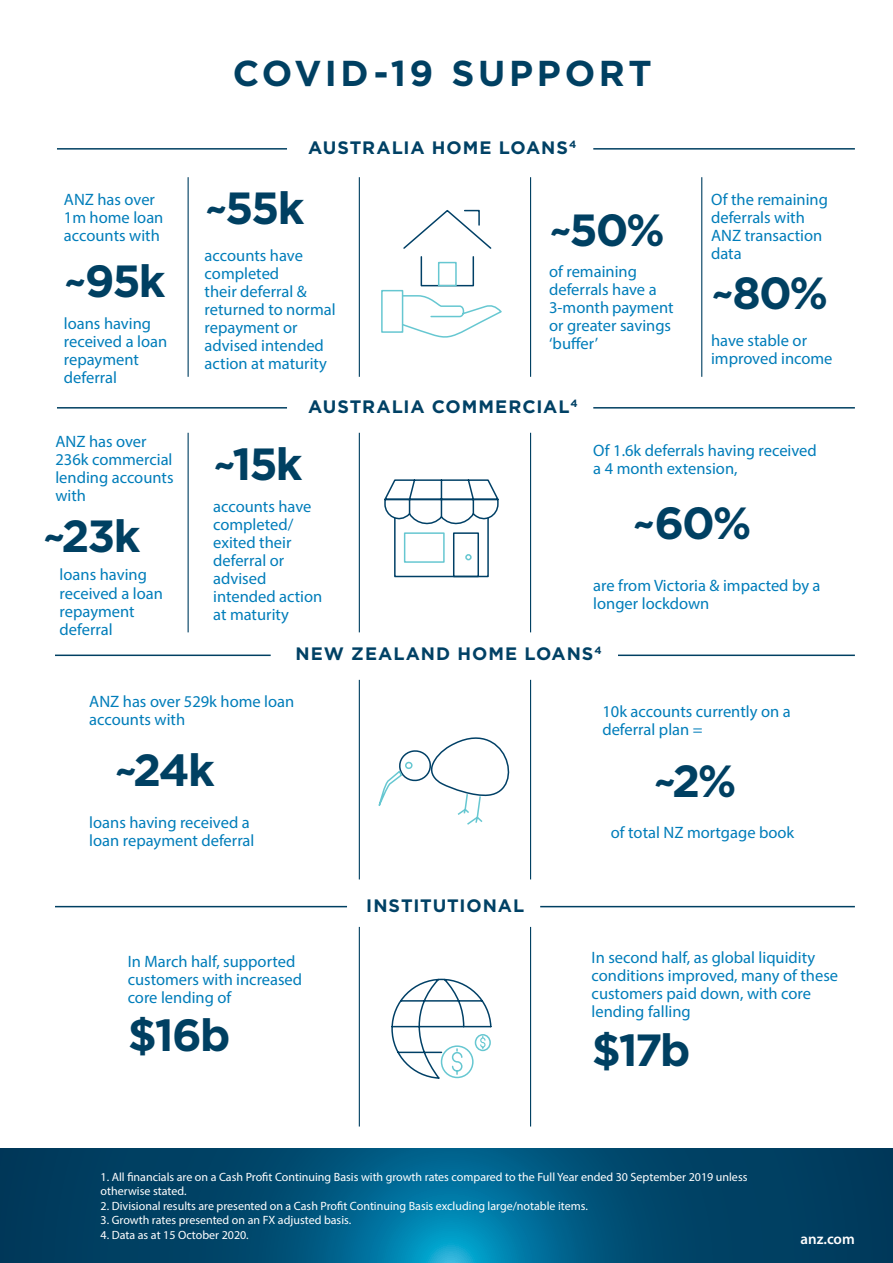
<style>
.page{position:relative;width:893px;height:1263px;background:#fff}
.page>*{position:absolute;margin:0;border:0;box-sizing:border-box;transform-origin:0 0}
.t1{font:700 45px "Gotham";letter-spacing:-.04em;color:#004062}
.t2{font:700 36px "Gotham";letter-spacing:.1em;color:#004062}
.t3{font:700 18px "Gotham";letter-spacing:.05em;color:#004165}
.t4{font:16.5px/18px "Myriad Pro";color:#007dba}
.t5{font:600 15px "Myriad Pro";color:#fff}
.t6{font:12px/14.4px "Myriad Pro";color:#fff}
</style>
<div class="page">
<svg style="left:0;top:1148px;width:893px;height:115px;background:#004f74"></svg>
<hr style="left:188px;top:177px;width:1px;height:200px;background:#004062">
<hr style="left:188px;top:433px;width:1px;height:199px;background:#004062">
<hr style="left:359px;top:177px;width:1px;height:200px;background:#004062">
<hr style="left:359px;top:433px;width:1px;height:199px;background:#004062">
<hr style="left:359px;top:680px;width:1px;height:199px;background:#004062">
<hr style="left:359px;top:927px;width:1px;height:199px;background:#004062">
<hr style="left:530px;top:177px;width:1px;height:200px;background:#004062">
<hr style="left:530px;top:433px;width:1px;height:199px;background:#004062">
<hr style="left:530px;top:680px;width:1px;height:199px;background:#004062">
<hr style="left:530px;top:927px;width:1px;height:199px;background:#004062">
<hr style="left:701px;top:177px;width:1px;height:200px;background:#004062">
<div style="left:381px;top:290px;width:22px;height:43px;border:2px solid #66c7d1"></div>
<svg style="left:401px;top:294px;width:101px;height:44px"></svg>
<svg style="left:403px;top:209px;width:89px;height:78px"></svg>
<div style="left:438px;top:262px;width:19px;height:24px;border:2px solid #66c7d1"></div>
<svg style="left:384px;top:479px;width:115px;height:99px"></svg>
<div style="left:465px;top:554px;width:7px;height:6px;border:2px solid #66c7d1;border-radius:50%"></div>
<svg style="left:391px;top:978px;width:101px;height:101px"></svg>
<svg style="left:378px;top:737px;width:132px;height:88px"></svg>
<hr style="left:593px;top:148px;width:262px;height:2px;background:#004062">
<hr style="left:57px;top:148px;width:230px;height:2px;background:#004062">
<hr style="left:618px;top:654px;width:237px;height:2px;background:#004062">
<hr style="left:55px;top:654px;width:216px;height:2px;background:#004062">
<hr style="left:593px;top:407px;width:262px;height:2px;background:#004062">
<hr style="left:57px;top:407px;width:230px;height:2px;background:#004062">
<hr style="left:540px;top:906px;width:315px;height:1px;background:#004062">
<hr style="left:55px;top:906px;width:292px;height:1px;background:#004062">
<h2 class="t2" style="left:233px;top:49px;width:421px">COVID-19 SUPPORT</h2>
<p class="t4" style="left:64px;top:190px;width:101px">ANZ has over<br>1m home loan accounts with</p>
<h1 class="t1" style="left:64px;top:251px;width:103px">~95k</h1>
<p class="t4" style="left:64px;top:314px;width:105px">loans having received a loan repayment deferral</p>
<p class="t4" style="left:55px;top:432px;width:120px">ANZ has over<br>236k commercial lending accounts with</p>
<h1 class="t1" style="left:43px;top:506px;width:99px">~23k</h1>
<p class="t4" style="left:60px;top:566px;width:105px">loans having received a loan repayment deferral</p>
<p class="t3" style="left:308px;top:136px;width:269px">AUSTRALIA HOME LOANS<sup>4</sup></p>
<h1 class="t1" style="left:205px;top:178px;width:101px">~55k</h1>
<p class="t4" style="left:205px;top:246px;width:132px">accounts have completed<br>their deferral &amp; returned to normal repayment or advised intended action at maturity</p>
<h1 class="t1" style="left:549px;top:200px;width:117px">~50%</h1>
<p class="t4" style="left:549px;top:262px;width:126px">of remaining deferrals have a<br>3-month payment or greater savings ‘buffer’</p>
<p class="t3" style="left:308px;top:394px;width:271px">AUSTRALIA COMMERCIAL<sup>4</sup></p>
<p class="t4" style="left:711px;top:190px;width:118px">Of the remaining deferrals with<br>ANZ transaction data</p>
<h1 class="t1" style="left:711px;top:264px;width:119px">~80%</h1>
<p class="t4" style="left:711px;top:331px;width:123px">have stable or improved income</p>
<h1 class="t1" style="left:213px;top:434px;width:91px">~15k</h1>
<p class="t4" style="left:213px;top:498px;width:111px">accounts have completed/ exited their deferral or advised intended action at maturity</p>
<p class="t4" style="left:593px;top:441px;width:225px">Of 1.6k deferrals having received a 4 month extension,</p>
<h1 class="t1" style="left:632px;top:494px;width:120px">~60%</h1>
<p class="t4" style="left:593px;top:576px;width:229px">are from Victoria &amp; impacted by a longer lockdown</p>
<p class="t3" style="left:296px;top:642px;width:308px">NEW ZEALAND HOME LOANS<sup>4</sup></p>
<p class="t4" style="left:89px;top:692px;width:207px">ANZ has over 529k home loan accounts with</p>
<h1 class="t1" style="left:115px;top:741px;width:102px">~24k</h1>
<p class="t4" style="left:89px;top:813px;width:167px">loans having received a loan repayment deferral</p>
<p class="t3" style="left:366px;top:893px;width:159px">INSTITUTIONAL</p>
<p class="t4" style="left:602px;top:702px;width:190px">10k accounts currently on a deferral plan =</p>
<h1 class="t1" style="left:653px;top:751px;width:85px">~2%</h1>
<p class="t4" style="left:611px;top:823px;width:185px">of total NZ mortgage book</p>
<p class="t4" style="left:128px;top:952px;width:176px">In March half, supported customers with increased core lending of</p>
<p class="t4" style="left:592px;top:948px;width:248px">In second half, as global liquidity conditions improved, many of these customers paid down, with core lending falling</p>
<h1 class="t1" style="left:128px;top:1005px;width:104px">$16b</h1>
<h1 class="t1" style="left:592px;top:1020px;width:100px">$17b</h1>
<p class="t6" style="left:101px;top:1169px;width:648px">1. All financials are on a Cash Profit Continuing Basis with growth rates compared to the Full Year ended 30 September 2019 unless otherwise stated.</p>
<p class="t6" style="left:101px;top:1198px;width:489px">2. Divisional results are presented on a Cash Profit Continuing Basis excluding large/notable items.</p>
<p class="t6" style="left:101px;top:1213px;width:252px">3. Growth rates presented on an FX adjusted basis.</p>
<p class="t6" style="left:101px;top:1227px;width:150px">4. Data as at 15 October 2020.</p>
<p class="t5" style="left:800px;top:1229px;width:56px">anz.com</p>
</div>
